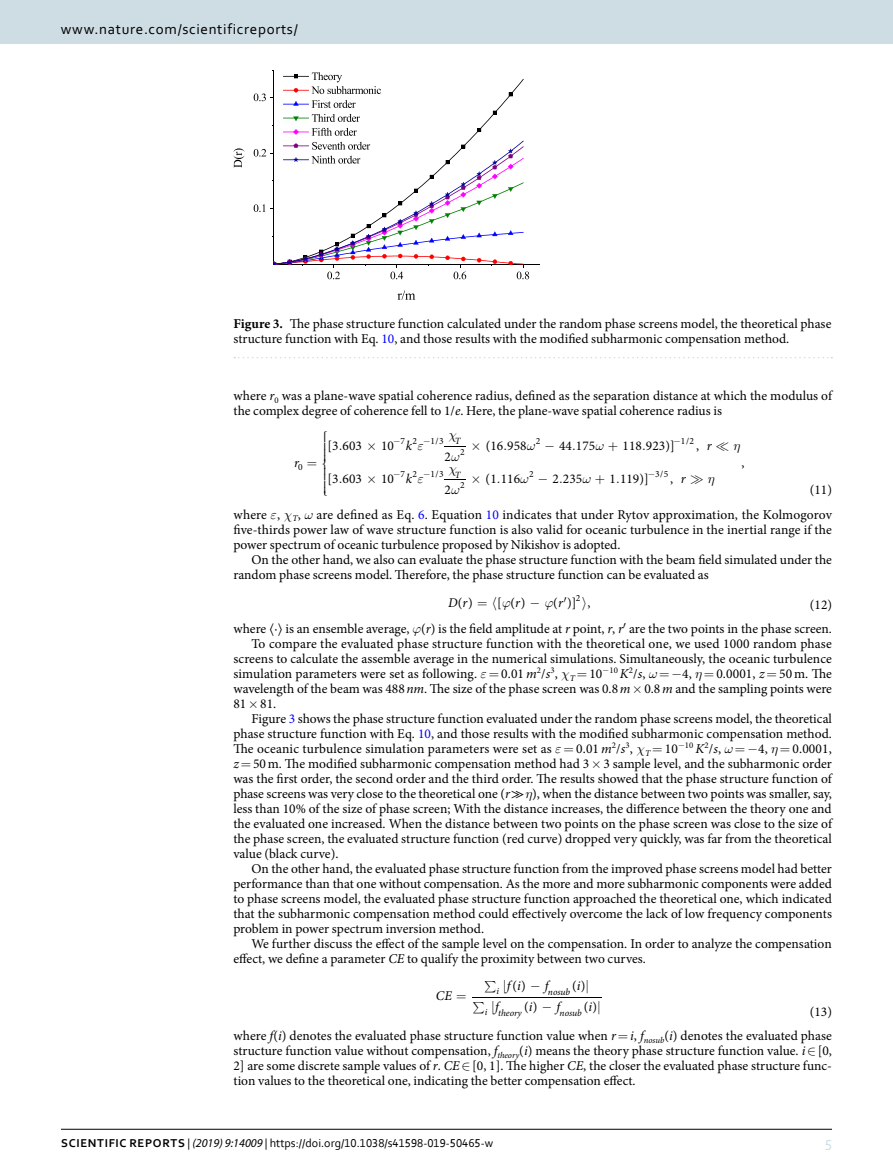
<style>
.page{position:relative;width:893px;height:1174px;background:#fff}
.page>*{position:absolute;margin:0;border:0;box-sizing:border-box;transform-origin:0 0}
.t1{font:15px "Corbel 2";letter-spacing:.045em;color:#000}
.t2{font:15px "Corbel 2";color:#cedde4}
.t3{font:13.5px/15px "Minion Pro";color:#000;text-align:justify}
.t4{font:13.35px/21.1px "Minion Pro";letter-spacing:.005em;color:#000}
.t5{font:italic 13.35px "Minion Pro";color:#000}
.t6{font:12px "Corbel";color:#000}
.t7{font:9.45px "Minion Pro";color:#000}
.t8{font:italic 9.45px "Minion Pro";color:#000}
.s1{font-weight:700}
.s2{color:#00f}
.s3{font-style:italic}
.s4{font-style:normal}
.s5{font-family:"STIX General"}
.s6{font-family:"Corbel Bold 2"}
.s7{font-family:"Corbel 2"}
.s8{font-family:"Myriad Pro";font-style:italic}
</style>
<div class="page">
<hr style="left:61px;top:1129px;width:771px;height:1px;background:#000">
<div style="left:0;top:0;width:893px;height:43px;background:#cedde4"></div>
<hr style="left:472px;top:996px;width:129px;height:1px;background:#000">
<hr style="left:273px;top:264px;width:266px;height:1px;background:#000">
<svg style="left:254px;top:70px;width:275px;height:209px"></svg>
<svg style="left:233px;top:148px;width:11px;height:20px"></svg>
<svg style="left:397px;top:290px;width:18px;height:10px"></svg>
<svg style="left:234px;top:357px;width:595px;height:1px"></svg>
<svg style="left:444px;top:446px;width:22px;height:1px"></svg>
<svg style="left:444px;top:479px;width:22px;height:1px"></svg>
<p class="t1" style="left:61px;top:19px;width:238px">www.nature.com/scientificreports/</p>
<p class="t3" style="left:233px;top:316px;width:599px"><span class="s1">Figure 3.</span> The phase structure function calculated under the random phase screens model, the theoretical phase structure function with Eq. <span class="s2">10</span>, and those results with the modified subharmonic compensation method.</p>
<p class="t3" style="left:233px;top:388px;width:600px">where <span class="s3">r</span><sub>0</sub> was a plane-wave spatial coherence radius, defined as the separation distance at which the modulus of the complex degree of coherence fell to 1/<span class="s3">e</span>. Here, the plane-wave spatial coherence radius is</p>
<p class="t4" style="left:544px;top:435px;width:52px">− 44 175</p>
<p class="t4" style="left:538px;top:468px;width:46px">− 2 235</p>
<p class="t7" style="left:393px;top:434px;width:26px">−7 2</p>
<p class="t7" style="left:423px;top:434px;width:22px">−1/3</p>
<p class="t7" style="left:674px;top:434px;width:22px">−1/2</p>
<p class="t7" style="left:393px;top:467px;width:26px">−7 2</p>
<p class="t7" style="left:423px;top:467px;width:22px">−1/3</p>
<p class="t7" style="left:648px;top:467px;width:22px">−3/5</p>
<p class="t7" style="left:536px;top:434px;width:6px">2</p>
<p class="t8" style="left:455px;top:435px;width:7px">T</p>
<p class="t8" style="left:455px;top:468px;width:7px">T</p>
<p class="t5" style="left:406px;top:436px;width:7px">k</p>
<p class="t5" style="left:707px;top:436px;width:6px">r</p>
<p class="t5" style="left:406px;top:469px;width:7px">k</p>
<p class="t5" style="left:681px;top:469px;width:6px">r</p>
<p class="t4" style="left:486px;top:435px;width:42px">(16 958</p>
<p class="t4" style="left:623px;top:435px;width:54px">118 923)]</p>
<p class="t4" style="left:696px;top:435px;width:5px">,</p>
<p class="t4" style="left:328px;top:435px;width:36px">[3 603</p>
<p class="t4" style="left:381px;top:435px;width:14px">10</p>
<p class="t7" style="left:460px;top:445px;width:6px">2</p>
<p class="t4" style="left:445px;top:446px;width:8px">2</p>
<p class="t5" style="left:294px;top:453px;width:6px">r</p>
<p class="t7" style="left:298px;top:461px;width:6px">0</p>
<p class="t4" style="left:741px;top:452px;width:5px">,</p>
<p class="t7" style="left:529px;top:467px;width:6px">2</p>
<p class="t3" style="left:233px;top:507px;width:600px">where , <sub>T</sub>, are defined as Eq. <span class="s2">6</span>. Equation <span class="s2">10</span> indicates that under Rytov approximation, the Kolmogorov five-thirds power law of wave structure function is also valid for oceanic turbulence in the inertial range if the power spectrum of oceanic turbulence proposed by Nikishov is adopted.</p>
<p class="t3" style="left:233px;top:552px;width:600px;text-indent:18px">On the other hand, we also can evaluate the phase structure function with the beam field simulated under the random phase screens model. Therefore, the phase structure function can be evaluated as</p>
<p class="t5" style="left:448px;top:594px;width:26px">Dr<span class="s4">()</span></p>
<p class="t4" style="left:492px;top:592px;width:50px">〈[ (<span class="s3">r</span>) −</p>
<p class="t4" style="left:553px;top:592px;width:39px">(<span class="s3">r</span> )] 〉,</p>
<p class="t4" style="left:810px;top:594px;width:24px">(12)</p>
<p class="t4" style="left:486px;top:468px;width:36px">(1 116</p>
<p class="t4" style="left:610px;top:468px;width:41px">1 119)]</p>
<p class="t4" style="left:670px;top:468px;width:5px">,</p>
<p class="t4" style="left:328px;top:468px;width:36px">[3 603</p>
<p class="t4" style="left:381px;top:468px;width:14px">10</p>
<p class="t7" style="left:460px;top:479px;width:6px">2</p>
<p class="t4" style="left:810px;top:479px;width:24px">(11)</p>
<p class="t4" style="left:445px;top:479px;width:8px">2</p>
<p class="t7" style="left:576px;top:592px;width:6px">2</p>
<p class="t3" style="left:233px;top:621px;width:600px">where <span class="s5">〈</span>·<span class="s5">〉</span> is an ensemble average, (<span class="s3">r</span>) is the field amplitude at <span class="s3">r</span> point, <span class="s3">r</span>, <span class="s3">r</span> are the two points in the phase screen.</p>
<p class="t3" style="left:251px;top:636px;width:582px">To compare the evaluated phase structure function with the theoretical one, we used 1000 random phase</p>
<p class="t3" style="left:233px;top:651px;width:600px">screens to calculate the assemble average in the numerical simulations. Simultaneously, the oceanic turbulence</p>
<p class="t3" style="left:233px;top:666px;width:245px">simulation parameters were set as following.</p>
<p class="t3" style="left:501px;top:666px;width:146px">0.01<span class="s3">m</span><sup>2</sup>/<span class="s3">s</span><sup>3</sup>, <sub>T</sub> 10−<sup>10</sup> <span class="s3">K</span><sup>2</sup>/<span class="s3">s</span>,</p>
<p class="t3" style="left:672px;top:666px;width:22px">−4,</p>
<p class="t3" style="left:233px;top:666px;width:600px;text-indent:483px">0.0001, <span class="s3">z</span> 50 m. The wavelength of the beam was 488<span class="s3">nm</span>. The size of the phase screen was 0.8<span class="s3">m</span> 0.8<span class="s3">m</span> and the sampling points were 81 81.</p>
<p class="t3" style="left:233px;top:711px;width:600px;text-indent:18px">Figure <span class="s2">3</span> shows the phase structure function evaluated under the random phase screens model, the theoretical phase structure function with Eq. <span class="s2">10</span>, and those results with the modified subharmonic compensation method.<br>The oceanic turbulence simulation parameters were set as</p>
<p class="t3" style="left:576px;top:741px;width:146px">0.01<span class="s3">m</span><sup>2</sup>/<span class="s3">s</span><sup>3</sup>, <sub>T</sub> 10−<sup>10</sup> <span class="s3">K</span><sup>2</sup>/<span class="s3">s</span>,</p>
<p class="t3" style="left:747px;top:741px;width:22px">−4,</p>
<p class="t3" style="left:233px;top:741px;width:600px;text-indent:559px">0.0001, <span class="s3">z</span> 50m. The modified subharmonic compensation method had 3 3 sample level, and the subharmonic order was the first order, the second order and the third order. The results showed that the phase structure function of phase screens was very close to the theoretical one (<span class="s3">r</span><span class="s5">≫</span> ), when the distance between two points was smaller, say, less than 10% of the size of phase screen; With the distance increases, the difference between the theory one and the evaluated one increased. When the distance between two points on the phase screen was close to the size of the phase screen, the evaluated structure function (red curve) dropped very quickly, was far from the theoretical value (black curve).</p>
<p class="t3" style="left:233px;top:861px;width:600px;text-indent:18px">On the other hand, the evaluated phase structure function from the improved phase screens model had better performance than that one without compensation. As the more and more subharmonic components were added to phase screens model, the evaluated phase structure function approached the theoretical one, which indicated that the subharmonic compensation method could effectively overcome the lack of low frequency components problem in power spectrum inversion method.</p>
<p class="t3" style="left:233px;top:936px;width:600px;text-indent:18px">We further discuss the effect of the sample level on the compensation. In order to analyze the compensation effect, we define a parameter <span class="s3">CE</span> to qualify the proximity between two curves.</p>
<p class="t4" style="left:512px;top:975px;width:38px">( ) − <span class="s3">f</span></p>
<p class="t4" style="left:524px;top:996px;width:38px">( ) − <span class="s3">f</span></p>
<p class="t5" style="left:507px;top:976px;width:16px">f i</p>
<p class="t5" style="left:577px;top:976px;width:5px">i</p>
<p class="t4" style="left:584px;top:975px;width:15px;text-indent:-12px">( )<br>( )</p>
<p class="t8" style="left:496px;top:984px;width:4px">i</p>
<p class="t8" style="left:548px;top:985px;width:24px">nosub</p>
<p class="t8" style="left:485px;top:1006px;width:39px">i theory</p>
<p class="t8" style="left:559px;top:1006px;width:24px">nosub</p>
<p class="t3" style="left:233px;top:1028px;width:600px">where <span class="s3">f</span>(<span class="s3">i</span>) denotes the evaluated phase structure function value when <span class="s3">r i</span>, <span class="s3">f</span><sub>nosub</sub>(<span class="s3">i</span>) denotes the evaluated phase structure function value without compensation, <span class="s3">f</span><sub>theory</sub>(<span class="s3">i</span>) means the theory phase structure function value. <span class="s3">i</span>∈[0, 2] are some discrete sample values of <span class="s3">r</span>. <span class="s3">CE</span>∈[0, 1]. The higher <span class="s3">CE</span>, the closer the evaluated phase structure func&shy;tion values to the theoretical one, indicating the better compensation effect.</p>
<p class="t5" style="left:436px;top:986px;width:18px">CE</p>
<p class="t5" style="left:495px;top:997px;width:5px">f</p>
<p class="t5" style="left:529px;top:997px;width:5px">i</p>
<p class="t5" style="left:588px;top:997px;width:5px">i</p>
<p class="t4" style="left:810px;top:1001px;width:24px">(13)</p>
<p class="t6" style="left:61px;top:1135px;width:433px"><span class="s6">SCIENTIFIC REPORTS</span> <span class="s7">|</span> <span class="s8">(2019) 9:14009</span> <span class="s7">|</span> https://doi.org/10.1038/s41598-019-50465-w</p>
<p class="t2" style="left:825px;top:1132px;width:9px">5</p>
</div>
